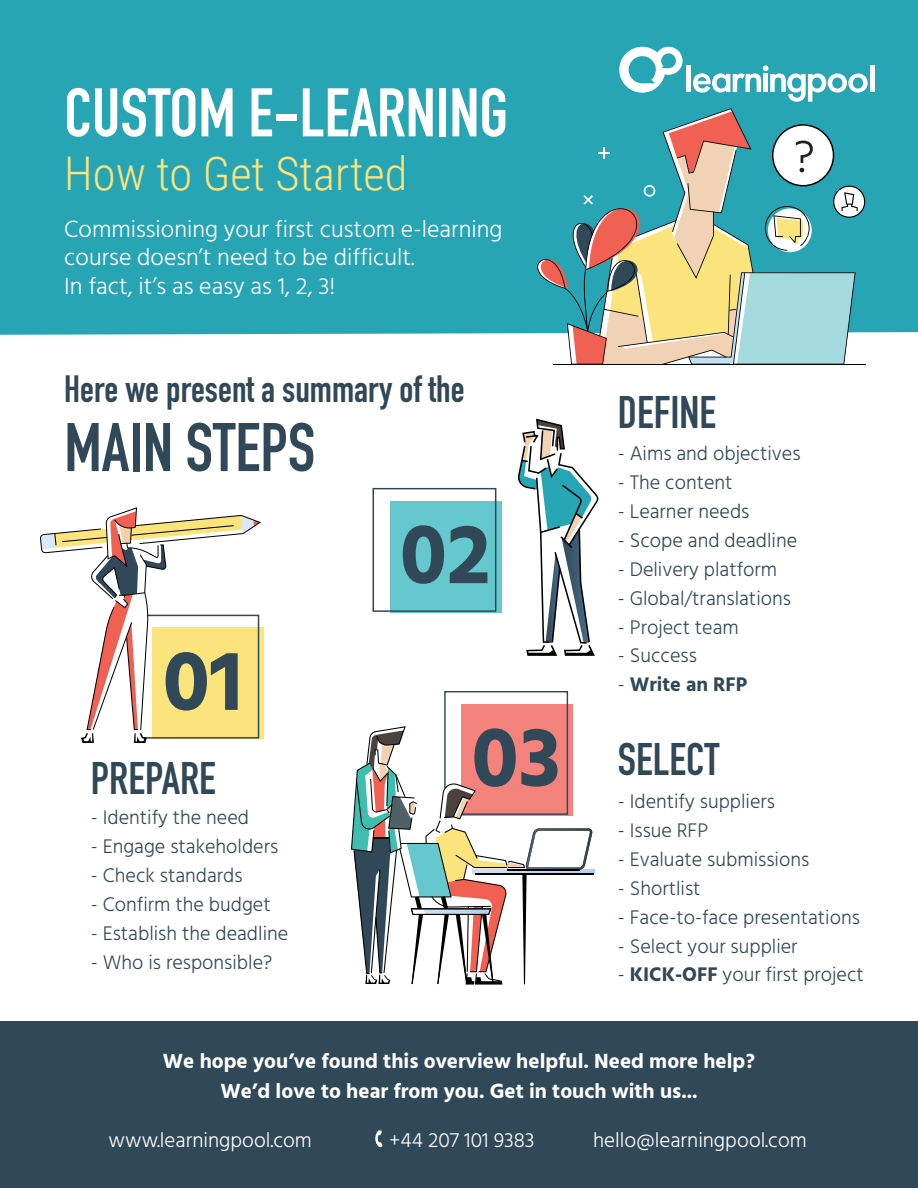
<style>
.page{position:relative;width:918px;height:1188px;background:#fff}
.page>*{position:absolute;margin:0;border:0;box-sizing:border-box;transform-origin:0 0}
.t1{font:700 86.55px "Hind";color:#314858}
.t2{font:700 67.5px "DIN Condensed";color:#fff}
.t3{font:700 67.5px "DIN Condensed";color:#314858}
.t4{font:300 46.5px "Roboto Condensed";color:#fbe47c}
.t5{font:700 45px "DIN Condensed";color:#314858}
.t6{font:700 37.5px "DIN Condensed";color:#314858}
.t7{font:300 24px/28.8px "Hind";color:#fff}
.t8{font:700 21px/30px "Hind";color:#fff;text-align:center}
.t9{font:300 21px "Hind";color:#fff}
.t10{font:300 20.25px "Hind";color:#314858}
.t11{font:700 20.25px "Hind";color:#314858}
.s1{font-weight:300}
.s2{font-family:"Hind";font-size:86.55px}
.s3{font-weight:700}
</style>
<div class="page">
<div style="left:0;top:1021px;width:918px;height:167px;background:#314858"></div>
<div style="left:0;top:0;width:918px;height:335px;background:#28a5b5"></div>
<div style="left:390px;top:501px;width:111px;height:112px;background:#65c8cf"></div>
<div style="left:373px;top:488px;width:123px;height:124px;border:2px solid #314858"></div>
<div style="left:152px;top:627px;width:112px;height:112px;background:#fbe47c"></div>
<svg style="left:40px;top:507px;width:221px;height:236px"></svg>
<div style="left:461px;top:704px;width:112px;height:112px;background:#f3837c"></div>
<div style="left:444px;top:691px;width:124px;height:124px;border:1px solid #314858"></div>
<svg style="left:518px;top:419px;width:81px;height:237px"></svg>
<hr style="left:473px;top:870px;width:121px;height:4px;background:#b6d0ec">
<hr style="left:475px;top:873px;width:119px;height:1px;background:#000001">
<svg style="left:351px;top:726px;width:242px;height:259px"></svg>
<svg style="left:619px;top:47px;width:64px;height:46px"></svg>
<div style="left:686px;top:66px;width:5px;height:26px;background:#fff"></div>
<svg style="left:693px;top:65px;width:175px;height:37px"></svg>
<hr style="left:870px;top:66px;width:4px;height:26px;background:#fff">
<svg style="left:508px;top:108px;width:357px;height:257px"></svg>
<svg style="left:375px;top:1130px;width:8px;height:17px"></svg>
<h2 class="t2" style="left:64px;top:67px;width:445px">CUSTOM E-LEARNING</h2>
<h3 class="t4" style="left:64px;top:141px;width:345px">How to Get Started</h3>
<p class="t7" style="left:64px;top:216px;width:440px">Commissioning your first custom e-learning course doesn’t need to be difficult.<br>In fact, it’s as easy as 1, 2, 3!</p>
<h3 class="t6" style="left:64px;top:364px;width:402px">Here we present a summary of the</h3>
<h2 class="t3" style="left:64px;top:402px;width:252px">MAIN STEPS</h2>
<h1 class="t1" style="left:163px;top:629px;width:82px">01</h1>
<h1 class="t1" style="left:400px;top:503px;width:92px">02</h1>
<h3 class="t5" style="left:618px;top:382px;width:100px">DEFINE</h3>
<p class="t10" style="left:618px;top:440px;width:184px">- Aims and objectives</p>
<p class="t10" style="left:618px;top:469px;width:116px">- The content</p>
<p class="t10" style="left:618px;top:498px;width:133px">- Learner needs</p>
<p class="t10" style="left:618px;top:527px;width:181px">- Scope and deadline</p>
<p class="t10" style="left:618px;top:556px;width:161px">- Delivery platform</p>
<p class="t10" style="left:618px;top:585px;width:175px">- Global/translations</p>
<p class="t10" style="left:618px;top:614px;width:123px">- Project team</p>
<p class="t10" style="left:618px;top:642px;width:81px">- Success</p>
<p class="t11" style="left:618px;top:673px;width:131px"><span class="s1">-</span> Write an RFP</p>
<h3 class="t5" style="left:91px;top:748px;width:126px">PREPARE</h3>
<p class="t10" style="left:91px;top:804px;width:160px">- Identify the need</p>
<p class="t10" style="left:91px;top:833px;width:189px">- Engage stakeholders</p>
<p class="t10" style="left:91px;top:862px;width:153px">- Check standards</p>
<p class="t10" style="left:91px;top:891px;width:181px">- Confirm the budget</p>
<p class="t10" style="left:91px;top:920px;width:199px">- Establish the deadline</p>
<p class="t10" style="left:91px;top:949px;width:183px">- Who is responsible?</p>
<h3 class="t5" style="left:471px;top:729px;width:249px"><span class="s2">03</span> SELECT</h3>
<p class="t10" style="left:618px;top:788px;width:159px">- Identify suppliers</p>
<p class="t10" style="left:618px;top:817px;width:92px">- Issue RFP</p>
<p class="t10" style="left:618px;top:846px;width:193px">- Evaluate submissions</p>
<p class="t10" style="left:618px;top:875px;width:84px">- Shortlist</p>
<p class="t10" style="left:618px;top:904px;width:243px">- Face-to-face presentations</p>
<p class="t10" style="left:618px;top:933px;width:181px">- Select your supplier</p>
<p class="t10" style="left:618px;top:961px;width:248px">- <span class="s3">KICK-OFF</span> your first project</p>
<p class="t8" style="left:163px;top:1046px;width:594px">We hope you’ve found this overview helpful. Need more help?<br>We’d love to hear from you. Get in touch with us...</p>
<p class="t9" style="left:108px;top:1126px;width:205px">www.learningpool.com</p>
<p class="t9" style="left:389px;top:1126px;width:147px">+44 207 101 9383</p>
<p class="t9" style="left:593px;top:1126px;width:215px">hello@learningpool.com</p>
</div>
